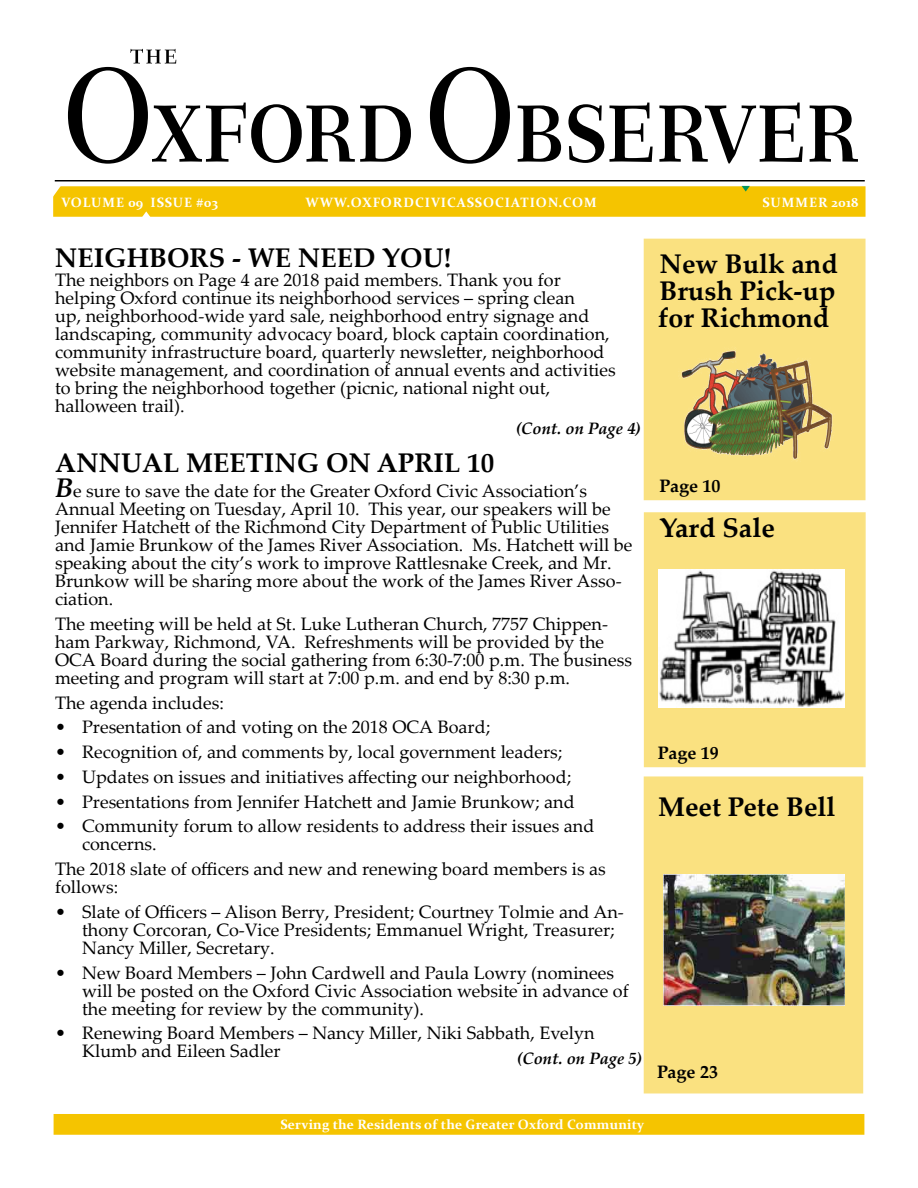
<style>
.page{position:relative;width:918px;height:1188px;background:#fff}
.page>*{position:absolute;margin:0;border:0;box-sizing:border-box;transform-origin:0 0}
.t1{font:700 27px/27px "Palatino Linotype";color:#000;text-align:justify}
.t2{font:18px/18px "Palatino Linotype";color:#000}
.t3{font:700 18px "Palatino Linotype";color:#000}
.t4{font:italic 700 16.5px "Palatino Linotype";color:#000}
.t5{font:700 13.5px "Constantia";letter-spacing:.07em;color:#fff}
.t6{font:700 13.5px "Constantia";letter-spacing:.01em;color:#fff}
.s1{font-weight:700;font-style:italic;font-size:27px}
</style>
<div class="page">
<svg style="left:68px;top:67px;width:790px;height:97px"></svg>
<svg style="left:130px;top:49px;width:46px;height:15px"></svg>
<hr style="left:55px;top:180px;width:810px;height:2px;background:#000">
<div style="left:54px;top:187px;width:811px;height:29px;background:#f5c400"></div>
<div style="left:53px;top:186px;width:813px;height:31px;border:2px solid #f5c400"></div>
<svg style="left:142px;top:211px;width:8px;height:6px"></svg>
<svg style="left:53px;top:186px;width:8px;height:12px"></svg>
<svg style="left:742px;top:186px;width:8px;height:6px"></svg>
<div style="left:54px;top:1115px;width:810px;height:19px;background:#f5c400"></div>
<div style="left:54px;top:1114px;width:810px;height:21px;border:2px solid #f5c400"></div>
<div style="left:644px;top:239px;width:222px;height:261px;background:#fae180"></div>
<div style="left:644px;top:512px;width:222px;height:255px;background:#fae180"></div>
<div style="left:644px;top:776px;width:219px;height:318px;background:#fae180"></div>
<img style="left:658px;top:569px;width:187px;height:139px">
<img style="left:681px;top:349px;width:153px;height:112px">
<img style="left:663px;top:874px;width:182px;height:131px">
<p class="t5" style="left:61px;top:193px;width:158px">VOLUME 09 ISSUE #03</p>
<p class="t5" style="left:306px;top:193px;width:293px">WWW.OXFORDCIVICASSOCIATION.COM</p>
<p class="t5" style="left:763px;top:193px;width:97px">SUMMER 2018</p>
<h1 class="t1" style="left:55px;top:243px;width:398px">NEIGHBORS - WE NEED YOU!</h1>
<p class="t2" style="left:55px;top:270px;width:562px">The neighbors on Page 4 are 2018 paid members. Thank you for helping Oxford continue its neighborhood services – spring clean<br>up, neighborhood-wide yard sale, neighborhood entry signage and landscaping, community advocacy board, block captain coordination, community infrastructure board, quarterly newsletter, neighborhood website management, and coordination of annual events and activities to bring the neighborhood together (picnic, national night out, halloween trail).</p>
<p class="t4" style="left:516px;top:417px;width:127px">(Cont. on Page 4)</p>
<h1 class="t1" style="left:55px;top:449px;width:441px">ANNUAL MEETING ON APRIL 10</h1>
<p class="t2" style="left:55px;top:481px;width:579px"><span class="s1">B</span>e sure to save the date for the Greater Oxford Civic Association’s Annual Meeting on Tuesday, April 10. This year, our speakers will be Jennifer Hatchett of the Richmond City Department of Public Utilities and Jamie Brunkow of the James River Association. Ms. Hatchett will be speaking about the city’s work to improve Rattlesnake Creek, and Mr.<br>Brunkow will be sharing more about the work of the James River Asso&shy;ciation.</p>
<p class="t2" style="left:55px;top:614px;width:578px">The meeting will be held at St. Luke Lutheran Church, 7757 Chippen&shy;ham Parkway, Richmond, VA. Refreshments will be provided by the OCA Board during the social gathering from 6:30-7:00 p.m. The business meeting and program will start at 7:00 p.m. and end by 8:30 p.m.</p>
<p class="t2" style="left:55px;top:693px;width:170px">The agenda includes:</p>
<p class="t2" style="left:55px;top:717px;width:437px">• Presentation of and voting on the 2018 OCA Board;</p>
<p class="t2" style="left:55px;top:742px;width:509px">• Recognition of, and comments by, local government leaders;</p>
<p class="t2" style="left:55px;top:767px;width:518px">• Updates on issues and initiatives affecting our neighborhood;</p>
<p class="t2" style="left:55px;top:792px;width:521px">• Presentations from Jennifer Hatchett and Jamie Brunkow; and</p>
<p class="t2" style="left:82px;top:816px;width:514px;text-indent:-27px">• Community forum to allow residents to address their issues and concerns.</p>
<p class="t2" style="left:55px;top:859px;width:552px">The 2018 slate of officers and new and renewing board members is as follows:</p>
<p class="t2" style="left:82px;top:902px;width:543px;text-indent:-27px">• Slate of Officers – Alison Berry, President; Courtney Tolmie and An&shy;thony Corcoran, Co-Vice Presidents; Emmanuel Wright, Treasurer;<br>Nancy Miller, Secretary.</p>
<p class="t2" style="left:82px;top:963px;width:548px;text-indent:-27px">• New Board Members – John Cardwell and Paula Lowry (nominees will be posted on the Oxford Civic Association website in advance of the meeting for review by the community).</p>
<p class="t2" style="left:82px;top:1023px;width:514px;text-indent:-27px">• Renewing Board Members – Nancy Miller, Niki Sabbath, Evelyn<br>Klumb and Eileen Sadler</p>
<p class="t4" style="left:517px;top:1047px;width:127px">(Cont. on Page 5)</p>
<h1 class="t1" style="left:658px;top:249px;width:181px">New Bulk and Brush Pick-up for Richmond</h1>
<p class="t3" style="left:660px;top:473px;width:62px">Page 10</p>
<h1 class="t1" style="left:660px;top:513px;width:117px">Yard Sale</h1>
<p class="t3" style="left:658px;top:740px;width:62px">Page 19</p>
<h1 class="t1" style="left:658px;top:793px;width:179px">Meet Pete Bell</h1>
<p class="t3" style="left:657px;top:1059px;width:62px">Page 23</p>
<p class="t6" style="left:281px;top:1116px;width:365px">Serving the Residents of the Greater Oxford Community</p>
</div>
